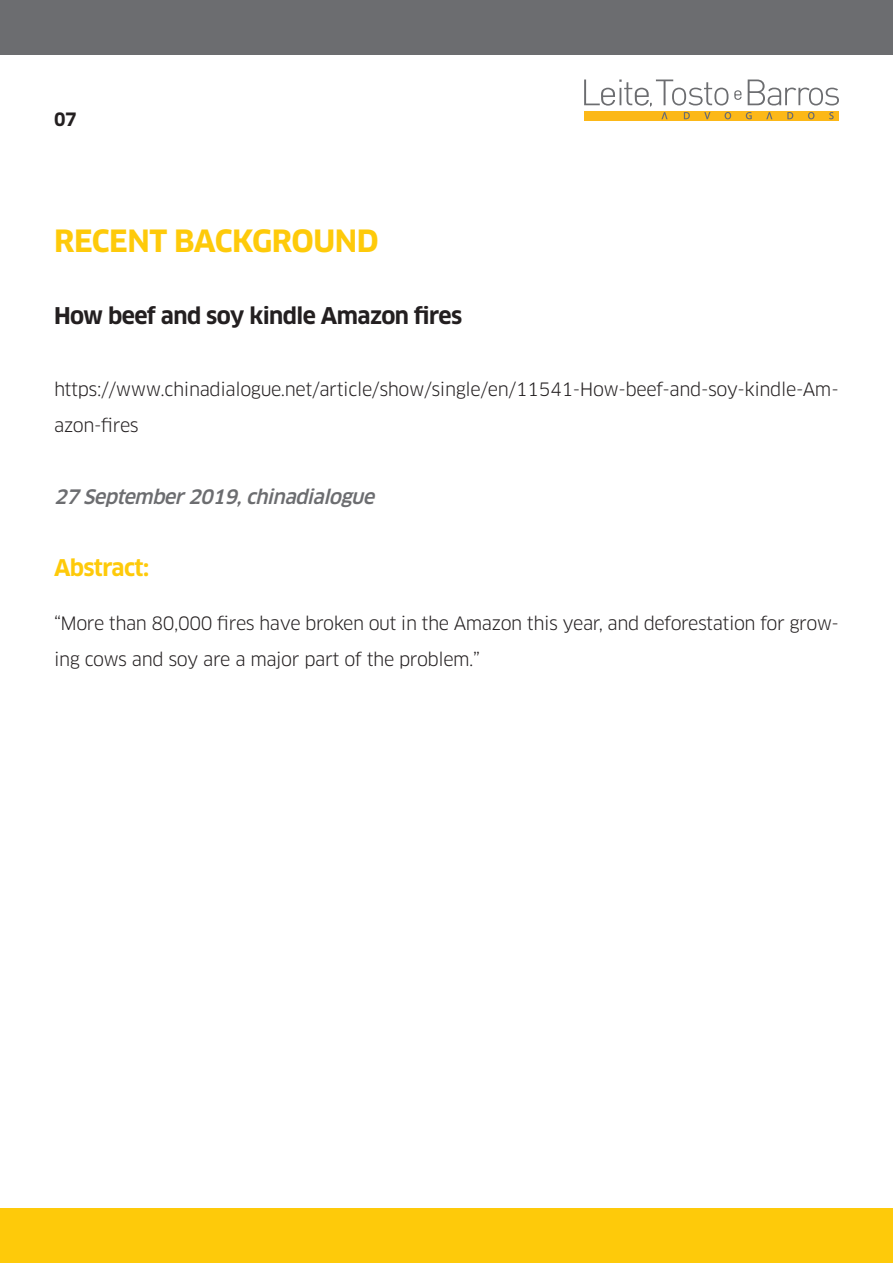
<style>
.page{position:relative;width:893px;height:1263px;background:#fff}
.page>*{position:absolute;margin:0;border:0;box-sizing:border-box;transform-origin:0 0}
.t1{font:700 30px "Clan OT";letter-spacing:-.015em;color:#feca0a}
.t2{font:700 22.5px "Clan OT";letter-spacing:-.025em;color:#231f20}
.t3{font:700 22.5px "Clan OT";letter-spacing:-.025em;color:#feca0a}
.t4{font:italic 500 19.5px "Clan OT";color:#6c6d70}
.t5{font:18px/36px "Clan OT";letter-spacing:-.025em;color:#231f20}
.t6{font:700 18px "Clan OT";color:#231f20}
</style>
<div class="page">
<div style="left:0;top:1209px;width:893px;height:54px;background:#feca0a"></div>
<div style="left:0;top:0;width:893px;height:54px;background:#6c6d70"></div>
<div style="left:584px;top:111px;width:255px;height:10px;background:#fcb818"></div>
<svg style="left:584px;top:80px;width:255px;height:39px"></svg>
<p class="t6" style="left:54px;top:109px;width:24px">07</p>
<p class="t1" style="left:54px;top:224px;width:326px">RECENT BACKGROUND</p>
<p class="t2" style="left:54px;top:303px;width:410px">How beef and soy kindle Amazon fires</p>
<p class="t5" style="left:54px;top:371px;width:786px">https://www.chinadialogue.net/article/show/single/en/11541-How-beef-and-soy-kindle-Am&shy;azon-fires</p>
<p class="t4" style="left:54px;top:485px;width:327px">27 September2019,chinadialogue</p>
<p class="t3" style="left:54px;top:555px;width:97px">Abstract:</p>
<p class="t5" style="left:54px;top:605px;width:786px">“More than 80,000 fires have broken out in the Amazon this year, and deforestation for grow&shy;ing cows and soy are a major part of the problem.”</p>
</div>
